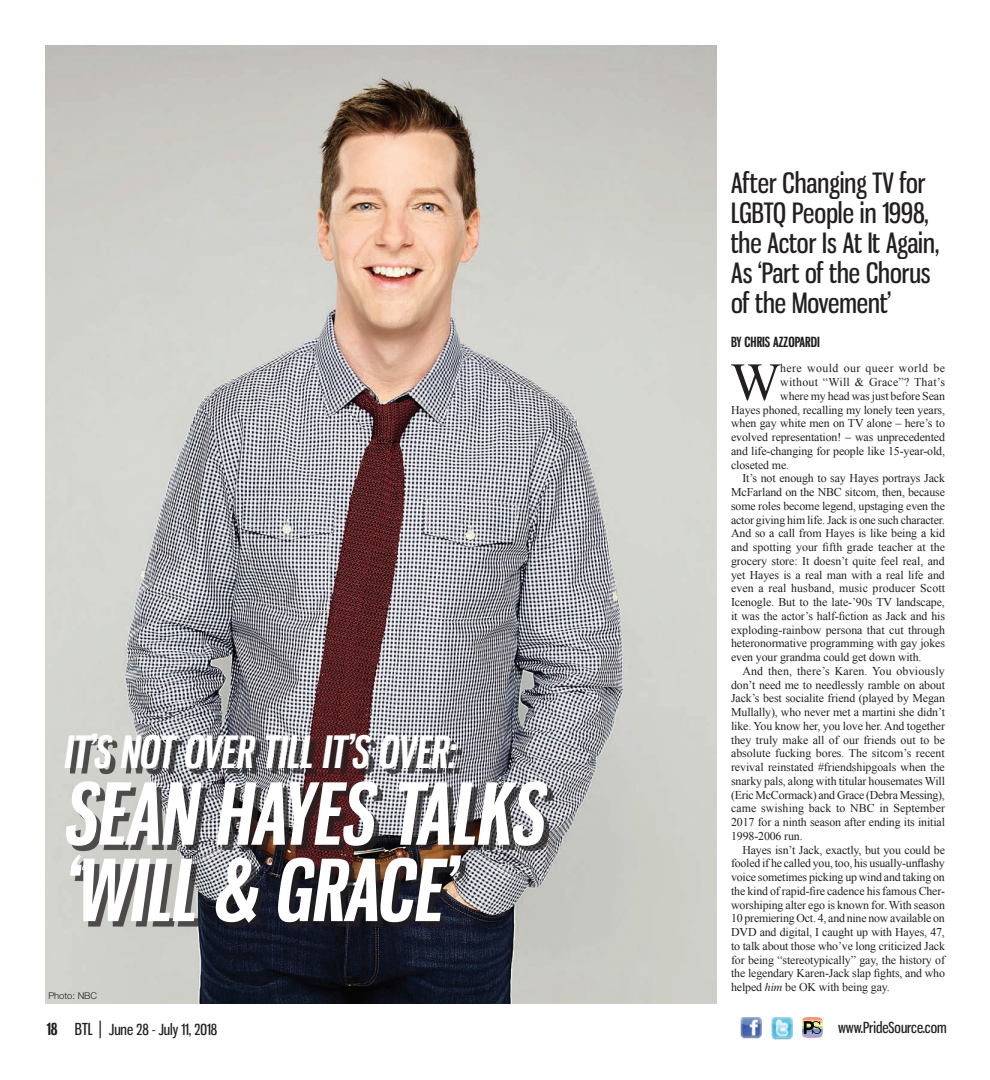
<style>
.page{position:relative;width:990px;height:1080px;background:#fff}
.page>*{position:absolute;margin:0;border:0;box-sizing:border-box;transform-origin:0 0}
.Headline_1_-_Large{font:italic 700 83.75px/76.4px "Gnuolane Rg";color:#fff}
.Body_Copy_-_DropCap{font:53.38px "Times New Roman";color:#231f20}
.Headline_1_-_Large-2{font:italic 700 43.75px "Gnuolane Rg";color:#fff}
.Subhead{font:27.5px/30px "Gnuolane Rg";color:#231f20}
.t1{font:15px "Gnuolane Rg";color:#231f20}
.ByLine_New{font:700 13.75px "Gnuolane Rg";color:#231f20}
.Body_Copy{font:11.88px/13.8px "Times New Roman";letter-spacing:-.01em;color:#231f20;text-align:justify}
.Body_Copy_-_DropCap-2{font:11.88px "Times New Roman";letter-spacing:-.01em;color:#231f20}
.Body_Copy_-_DropCap-3{font:11.88px "Times New Roman";letter-spacing:.02em;color:#231f20}
.Body_Copy_-_DropCap-4{font:11.88px "Times New Roman";letter-spacing:.035em;color:#231f20}
.Photo_Caption_-_off{font:300 9.38px "Helvetica Neue LT Std";color:#231f20}
.s1{font-family:"Times";font-style:italic}
.s2{font-weight:700;font-size:16.25px}
.s3{font-size:16.25px}
.s4{font-size:17.5px}
</style>
<div class="page">
<img style="left:771px;top:1017px;width:22px;height:22px">
<img style="left:740px;top:1017px;width:22px;height:22px">
<hr style="left:802px;top:1017px;width:21px;height:3px;background:#f69a7a">
<hr style="left:802px;top:1020px;width:21px;height:3px;background:#fdc88a">
<hr style="left:802px;top:1023px;width:21px;height:3px;background:#f6f3a2">
<hr style="left:802px;top:1026px;width:21px;height:3px;background:#b7d99b">
<hr style="left:802px;top:1029px;width:21px;height:3px;background:#868fc4">
<hr style="left:802px;top:1032px;width:21px;height:3px;background:#8fafd8">
<hr style="left:802px;top:1035px;width:21px;height:3px;background:#bb9cc9">
<svg style="left:804px;top:1021px;width:17px;height:13px"></svg>
<img style="left:45px;top:45px;width:671px;height:958px">
<div style="left:70px;top:739px;width:483px;height:189px;background:#231f20;opacity:.75"></div>
<p class="Headline_1_-_Large-2" style="left:63px;top:725px;width:393px">IT’S NOT OVER TILL IT’S OVER:</p>
<p class="Headline_1_-_Large" style="left:63px;top:775px;width:481px">SEAN HAYES TALKS ‘WILL &amp; GRACE’</p>
<p class="Photo_Caption_-_off" style="left:48px;top:989px;width:50px">Photo: NBC</p>
<p class="Subhead" style="left:731px;top:168px;width:210px">After Changing TV for<br>LGBTQ People in 1998, the Actor Is At It Again,<br>As ‘Part of the Chorus of the Movement’</p>
<p class="ByLine_New" style="left:731px;top:334px;width:90px">BY CHRIS AZZOPARDI</p>
<p class="Body_Copy_-_DropCap" style="left:730px;top:346px;width:52px">W</p>
<p class="Body_Copy_-_DropCap-4" style="left:780px;top:360px;width:166px">here would our queer world be</p>
<p class="Body_Copy_-_DropCap-3" style="left:780px;top:374px;width:166px">without “Will &amp; Grace”? That’s</p>
<p class="Body_Copy_-_DropCap-2" style="left:780px;top:388px;width:166px">where my head was just before Sean</p>
<p class="Body_Copy_-_DropCap-2" style="left:731px;top:402px;width:215px">Hayes phoned, recalling my lonely teen years,</p>
<p class="Body_Copy_-_DropCap-2" style="left:731px;top:415px;width:215px">when gay white men on TV alone – here’s to</p>
<p class="Body_Copy_-_DropCap-2" style="left:731px;top:429px;width:215px">evolved representation! – was unprecedented</p>
<p class="Body_Copy_-_DropCap-2" style="left:731px;top:443px;width:215px">and life-changing for people like 15-year-old,</p>
<p class="Body_Copy_-_DropCap-2" style="left:731px;top:457px;width:60px">closeted me.</p>
<p class="Body_Copy" style="left:731px;top:471px;width:216px;text-indent:11px">It’s not enough to say Hayes portrays Jack McFarland on the NBC sitcom, then, because some roles become legend, upstaging even the actor giving him life. Jack is one such character.<br>And so a call from Hayes is like being a kid and spotting your fifth grade teacher at the grocery store: It doesn’t quite feel real, and yet Hayes is a real man with a real life and even a real husband, music producer Scott Icenogle. But to the late-’90s TV landscape, it was the actor’s half-fiction as Jack and his exploding-rainbow persona that cut through heteronormative programming with gay jokes even your grandma could get down with.</p>
<p class="Body_Copy" style="left:731px;top:664px;width:215px;text-indent:11px">And then, there’s Karen. You obviously don’t need me to needlessly ramble on about Jack’s best socialite friend (played by Megan Mullally), who never met a martini she didn’t like. You know her, you love her. And together they truly make all of our friends out to be absolute fucking bores. The sitcom’s recent revival reinstated #friendshipgoals when the snarky pals, along with titular housemates Will (Eric McCormack) and Grace (Debra Messing), came swishing back to NBC in September 2017 for a ninth season after ending its initial 1998-2006 run.</p>
<p class="Body_Copy" style="left:731px;top:843px;width:215px;text-indent:11px">Hayes isn’t Jack, exactly, but you could be fooled if he called you, too, his usually-unflashy voice sometimes picking up wind and taking on the kind of rapid-fire cadence his famous Cher&shy;worshiping alter ego is known for. With season 10 premiering Oct. 4, and nine now available on DVD and digital, I caught up with Hayes, 47, to talk about those who’ve long criticized Jack for being “stereotypically” gay, the history of the legendary Karen-Jack slap fights, and who helped <span class="s1">him</span> be OK with being gay.</p>
<p class="t1" style="left:47px;top:1021px;width:172px"><span class="s2">18</span> <span class="s3">BTL</span> <span class="s4">|</span> June 28 - July 11, 2018</p>
<p class="t1" style="left:838px;top:1019px;width:110px">www.PrideSource.com</p>
</div>
